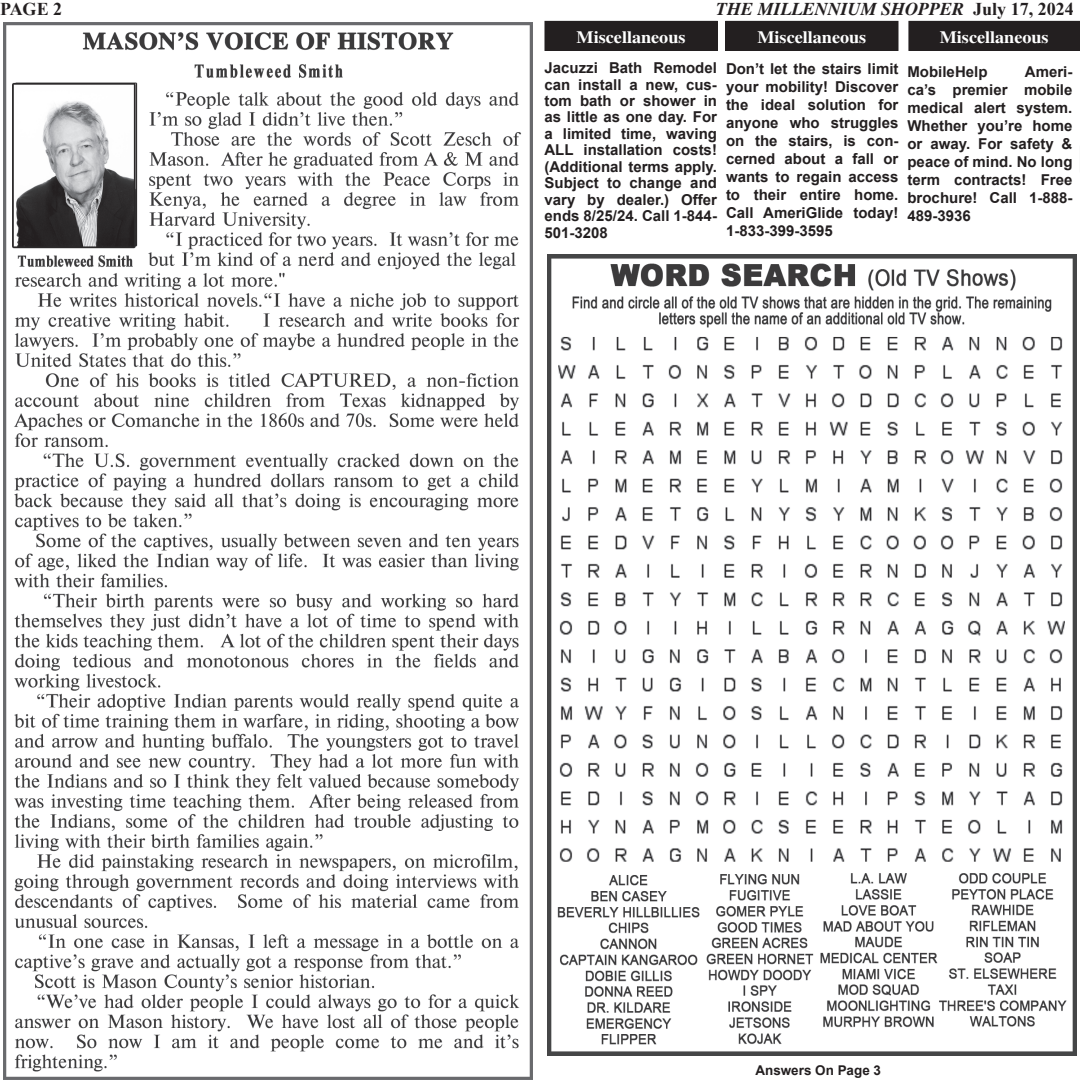
<style>
.page{position:relative;width:1080px;height:1080px;background:#fff}
.page>*{position:absolute;margin:0;border:0;box-sizing:border-box;transform-origin:0 0}
.t1{font:italic 700 18px "Times New Roman";color:#231f20}
.t2{font:700 18px "Times New Roman";color:#231f20}
.t3{font:700 17.4px "Times";color:#fff;scale:1.04 1}
.t4{font:700 15px/18px "Arial";color:#231f20;text-align:justify}
.t5{font:700 13.5px "Arial";color:#231f20}
.s1{font-style:normal}
</style>
<div class="page">
<div style="left:726px;top:21px;width:172px;height:29px;background:#231f20"></div>
<div style="left:725px;top:21px;width:174px;height:30px;border:1px solid #231f20"></div>
<div style="left:545px;top:21px;width:172px;height:29px;background:#231f20"></div>
<div style="left:544px;top:21px;width:174px;height:30px;border:1px solid #231f20"></div>
<div style="left:909px;top:21px;width:170px;height:29px;background:#231f20"></div>
<div style="left:908px;top:21px;width:172px;height:30px;border:1px solid #231f20"></div>
<img style="left:548px;top:255px;width:529px;height:801px">
<img style="left:3px;top:22px;width:529px;height:1058px">
<p class="t2" style="left:0;top:-4px;width:64px">PAGE 2</p>
<p class="t1" style="left:716px;top:-2px;width:359px">THE MILLENNIUM SHOPPER <span class="s1">July 17, 2024</span></p>
<p class="t3" style="left:577px;top:27px;width:106px">Miscellaneous</p>
<p class="t3" style="left:757px;top:27px;width:106px">Miscellaneous</p>
<p class="t3" style="left:940px;top:27px;width:106px">Miscellaneous</p>
<p class="t4" style="left:544px;top:60px;width:174px;line-height:16.5px">Jacuzzi Bath Remodel can install a new, cus&shy;tom bath or shower in as little as one day. For a limited time, waving ALL installation costs! (Additional terms apply.<br>Subject to change and vary by dealer.) Offer ends 8/25/24. Call 1-844- 501-3208</p>
<p class="t4" style="left:726px;top:60px;width:174px">Don’t let the stairs limit your mobility! Discover the ideal solution for anyone who struggles on the stairs, is con&shy;cerned about a fall or wants to regain access to their entire home.<br>Call AmeriGlide today!<br>1-833-399-3595</p>
<p class="t4" style="left:908px;top:63px;width:82px">MobileHelp</p>
<p class="t4" style="left:908px;top:63px;width:166px;text-indent:117px">Ameri&shy;ca’s premier mobile medical alert system.<br>Whether you’re home or away. For safety &amp; peace of mind. No long term contracts! Free brochure! Call 1-888- 489-3936</p>
<p class="t5" style="left:755px;top:1061px;width:127px">Answers On Page 3</p>
</div>
